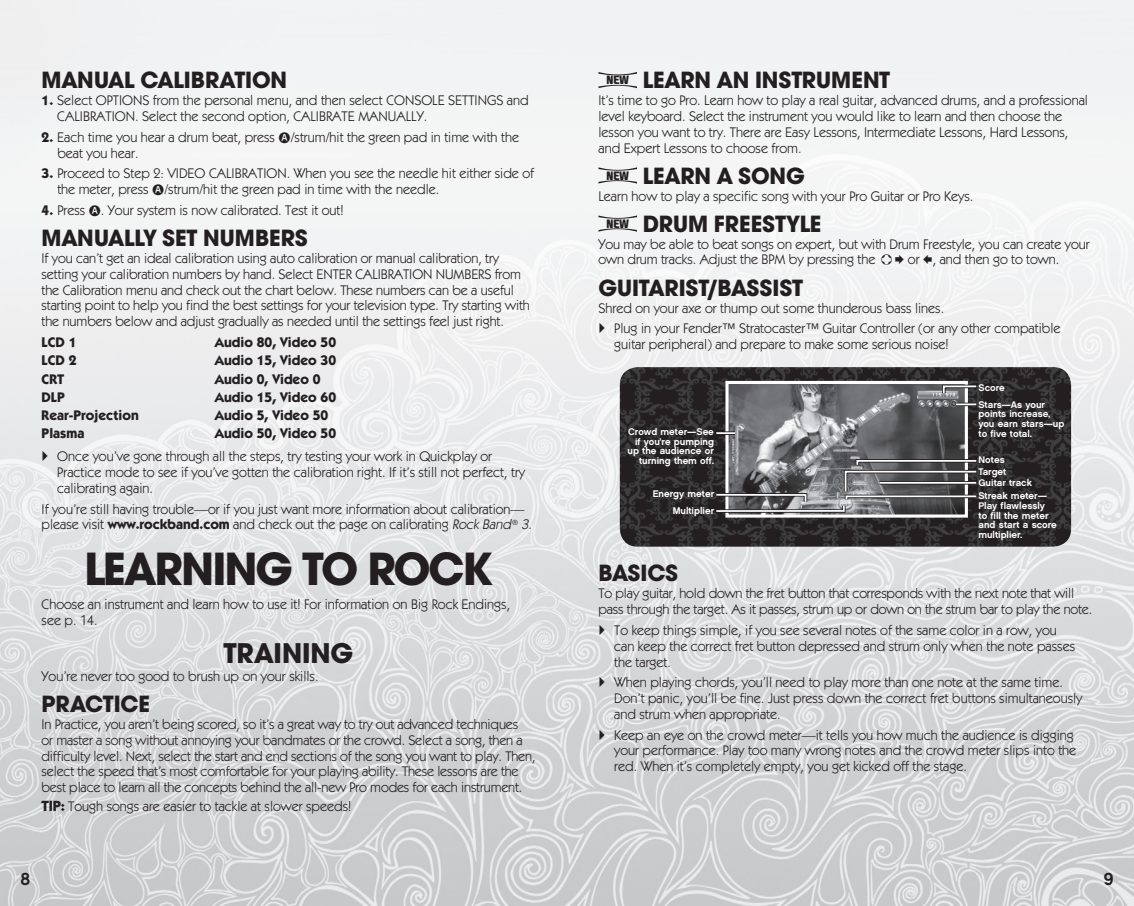
<style>
.page{position:relative;width:1134px;height:906px;background:#fff}
.page>*{position:absolute;margin:0;border:0;box-sizing:border-box;transform-origin:0 0}
.t1{font:700 43.75px "Avant Garde";letter-spacing:-.055em;color:#231f20}
.t2{font:700 29.75px "Avant Gar Got Itc T";color:#231f20}
.t3{font:700 24.5px "Avant Gar Got Itc T";letter-spacing:-.005em;color:#231f20}
.t4{font:17.5px "Chalet New York Nineteen Sixty";color:#231f20}
.t5{font:14px/15.8px "Itc Kabel";color:#231f20}
.t6{font:700 14px "Itc Kabel";color:#231f20}
.t7{font:9.62px/9.6px "Chalet New York Nineteen Sixty";color:#fff}
.s1{font-weight:700}
.s2{font-style:italic}
.s3{font-weight:700;font-size:14.88px}
</style>
<div class="page">
<img style="left:0;top:0;width:1134px;height:906px">
<svg style="left:598px;top:85px;width:39px;height:3px"></svg>
<svg style="left:598px;top:72px;width:39px;height:3px"></svg>
<svg style="left:598px;top:180px;width:39px;height:4px"></svg>
<svg style="left:598px;top:167px;width:39px;height:4px"></svg>
<svg style="left:598px;top:228px;width:39px;height:4px"></svg>
<svg style="left:598px;top:215px;width:39px;height:4px"></svg>
<img style="left:620px;top:367px;width:451px;height:179px">
<img style="left:729px;top:385px;width:235px;height:72px">
<div style="left:725px;top:381px;width:243px;height:136px;border:3px solid #fff"></div>
<svg style="left:956px;top:402px;width:20px;height:4px"></svg>
<hr style="left:956px;top:403px;width:20px;height:2px;background:#fff">
<svg style="left:716px;top:431px;width:19px;height:4px"></svg>
<svg style="left:716px;top:432px;width:19px;height:2px"></svg>
<svg style="left:940px;top:383px;width:40px;height:13px"></svg>
<svg style="left:713px;top:457px;width:267px;height:57px;background:#707072"></svg>
<svg style="left:279px;top:132px;width:11px;height:11px"></svg>
<svg style="left:153px;top:184px;width:11px;height:11px"></svg>
<svg style="left:89px;top:205px;width:11px;height:11px"></svg>
<svg style="left:43px;top:451px;width:5px;height:10px"></svg>
<svg style="left:895px;top:255px;width:9px;height:9px"></svg>
<svg style="left:924px;top:255px;width:8px;height:9px"></svg>
<svg style="left:600px;top:323px;width:5px;height:10px"></svg>
<svg style="left:600px;top:625px;width:5px;height:10px"></svg>
<svg style="left:600px;top:677px;width:5px;height:10px"></svg>
<svg style="left:600px;top:729px;width:5px;height:10px"></svg>
<h3 class="t3" style="left:42px;top:65px;width:247px">MANUAL CALIBRATION</h3>
<p class="t5" style="left:57px;top:92px;width:473px;text-indent:-16px"><span class="s1">1.</span> Select OPTIONS from the personal menu, and then select CONSOLE SETTINGS and<br>CALIBRATION. Select the second option, Calibrate</p>
<p class="t5" style="left:358px;top:108px;width:20px">Manually</p>
<p class="t5" style="left:424px;top:108px;width:5px">.</p>
<p class="t5" style="left:57px;top:129px;width:463px;text-indent:-16px"><span class="s1">2.</span> Each time you hear a drum beat, press /strum/hit the green pad in time with the beat you hear.</p>
<p class="t5" style="left:57px;top:165px;width:478px;text-indent:-16px"><span class="s1">3.</span> Proceed to Step 2: VIDEO CALIBRATION. When you see the needle hit either side of the meter, press /strum/hit the green pad in time with the needle.</p>
<p class="t5" style="left:42px;top:202px;width:304px"><span class="s1">4.</span> Press . Your system is now calibrated. Test it out!</p>
<h3 class="t3" style="left:42px;top:223px;width:268px">MANUALLY SET NUMBERS</h3>
<p class="t5" style="left:42px;top:250px;width:490px">If you can’t get an ideal calibration using auto calibration or manual calibration, try setting your calibration numbers by hand. Select ENTER CALIBRATION NUMBERS from the Calibration menu and check out the chart below. These numbers can be a useful starting point to help you find the best settings for your television type. Try starting with the numbers below and adjust gradually as needed until the settings feel just right.</p>
<p class="t6" style="left:42px;top:334px;width:37px">LCD 1</p>
<p class="t6" style="left:215px;top:334px;width:123px">Audio 80, Video 50</p>
<p class="t6" style="left:42px;top:352px;width:37px">LCD 2</p>
<p class="t6" style="left:215px;top:352px;width:123px">Audio 15, Video 30</p>
<p class="t6" style="left:42px;top:370px;width:21px">CRT</p>
<p class="t6" style="left:215px;top:370px;width:107px">Audio 0, Video 0</p>
<p class="t6" style="left:42px;top:388px;width:25px">DLP</p>
<p class="t6" style="left:215px;top:388px;width:123px">Audio 15, Video 60</p>
<p class="t6" style="left:42px;top:407px;width:99px">Rear-Projection</p>
<p class="t6" style="left:215px;top:407px;width:115px">Audio 5, Video 50</p>
<p class="t6" style="left:42px;top:425px;width:44px">Plasma</p>
<p class="t6" style="left:215px;top:425px;width:123px">Audio 50, Video 50</p>
<p class="t5" style="left:57px;top:448px;width:469px">Once you’ve gone through all the steps, try testing your work in Quickplay or<br>Practice mode to see if you’ve gotten the calibration right. If it’s still not perfect, try calibrating again.</p>
<p class="t5" style="left:42px;top:500px;width:492px">If you’re still having trouble—or if you just want more information about calibration— please visit <span class="s1">www.rockband.com</span> and check out the page on calibrating <span class="s2">Rock Band</span><sup>®</sup> <span class="s2">3</span>.</p>
<h1 class="t1" style="left:84px;top:541px;width:410px">LEARNING TO ROCK</h1>
<p class="t5" style="left:42px;top:596px;width:470px">Choose an instrument and learn how to use it! For information on Big Rock Endings, see p. 14.</p>
<h2 class="t2" style="left:224px;top:634px;width:131px">TRAINING</h2>
<p class="t5" style="left:42px;top:668px;width:278px">You’re never too good to brush up on your skills.</p>
<h3 class="t3" style="left:42px;top:689px;width:110px">PRACTICE</h3>
<p class="t5" style="left:42px;top:716px;width:495px">In Practice, you aren’t being scored, so it’s a great way to try out advanced techniques<br>or master a song without annoying your bandmates or the crowd. Select a song, then a difficulty level. Next, select the start and end sections of the song you want to play. Then, select the speed that’s most comfortable for your playing ability. These lessons are the best place to learn all the concepts behind the all-new Pro modes for each instrument.</p>
<p class="t5" style="left:42px;top:798px;width:311px"><span class="s3">Tip:</span> Tough songs are easier to tackle at slower speeds!</p>
<h3 class="t3" style="left:606px;top:65px;width:286px"><sup>NEW</sup> LEARN AN INSTRUMENT</h3>
<p class="t5" style="left:598px;top:92px;width:491px">It’s time to go Pro. Learn how to play a real guitar, advanced drums, and a professional level keyboard. Select the instrument you would like to learn and then choose the lesson you want to try. There are Easy Lessons, Intermediate Lessons, Hard Lessons, and Expert Lessons to choose from.</p>
<h3 class="t3" style="left:606px;top:160px;width:200px"><sup>NEW</sup> LEARN A SONG</h3>
<p class="t5" style="left:598px;top:188px;width:376px">Learn how to play a specific song with your Pro Guitar or Pro Keys.</p>
<h3 class="t3" style="left:606px;top:209px;width:217px"><sup>NEW</sup> DRUM FREESTYLE</h3>
<p class="t5" style="left:598px;top:236px;width:493px">You may be able to beat songs on expert, but with Drum Freestyle, you can create your own drum tracks. Adjust the BPM by pressing the ● or , and then go to town.</p>
<h3 class="t3" style="left:598px;top:272px;width:206px">GUITARIST/BASSIST</h3>
<p class="t5" style="left:614px;top:297px;width:448px;line-height:20.8px;text-indent:-16px">Shred on your axe or thump out some thunderous bass lines.<br>Plug in your Fender™ Stratocaster™ g uitar controller (or any other compatible</p>
<p class="t5" style="left:614px;top:336px;width:336px">guitar peripheral) and prepare to make some serious noise!</p>
<p class="t7" style="left:628px;top:427px;width:88px;text-align:right">Crowd meter—See if you’re pumping up the audience or turning them off.</p>
<p class="t7" style="left:653px;top:489px;width:63px">Energy meter</p>
<p class="t7" style="left:673px;top:505px;width:43px">Multiplier</p>
<p class="t7" style="left:978px;top:383px;width:28px">Score</p>
<p class="t7" style="left:978px;top:399px;width:87px">Stars—As your points increase, you earn stars—up to five total.</p>
<p class="t7" style="left:978px;top:455px;width:28px">Notes</p>
<p class="t7" style="left:978px;top:478px;width:55px">Guitar track</p>
<p class="t7" style="left:978px;top:467px;width:29px">Target</p>
<p class="t7" style="left:978px;top:491px;width:80px">Streak meter—<br>Play flawlessly<br>to fill the meter and start a score multiplier.</p>
<h3 class="t3" style="left:598px;top:558px;width:81px">BASICS</h3>
<p class="t5" style="left:598px;top:585px;width:495px">To play guitar, hold down the fret button that corresponds with the next note that will pass through the target. As it passes, strum up or down on the strum bar to play the note.</p>
<p class="t5" style="left:614px;top:622px;width:462px">To keep things simple, if you see several notes of the same color in a row, you can keep the correct fret button depressed and strum only when the note passes the target.</p>
<p class="t5" style="left:614px;top:674px;width:470px">When playing chords, you’ll need to play more than one note at the same time.<br>Don’t panic, you’ll be fine. Just press down the correct fret buttons simultaneously and strum when appropriate.</p>
<p class="t5" style="left:614px;top:726px;width:464px">Keep an eye on the crowd meter—it tells you how much the audience is digging your performance. Play too many wrong notes and the crowd meter slips into the red. When it’s completely empty, you get kicked off the stage.</p>
<p class="t4" style="left:20px;top:868px;width:11px">8</p>
<p class="t4" style="left:1104px;top:868px;width:11px">9</p>
</div>
